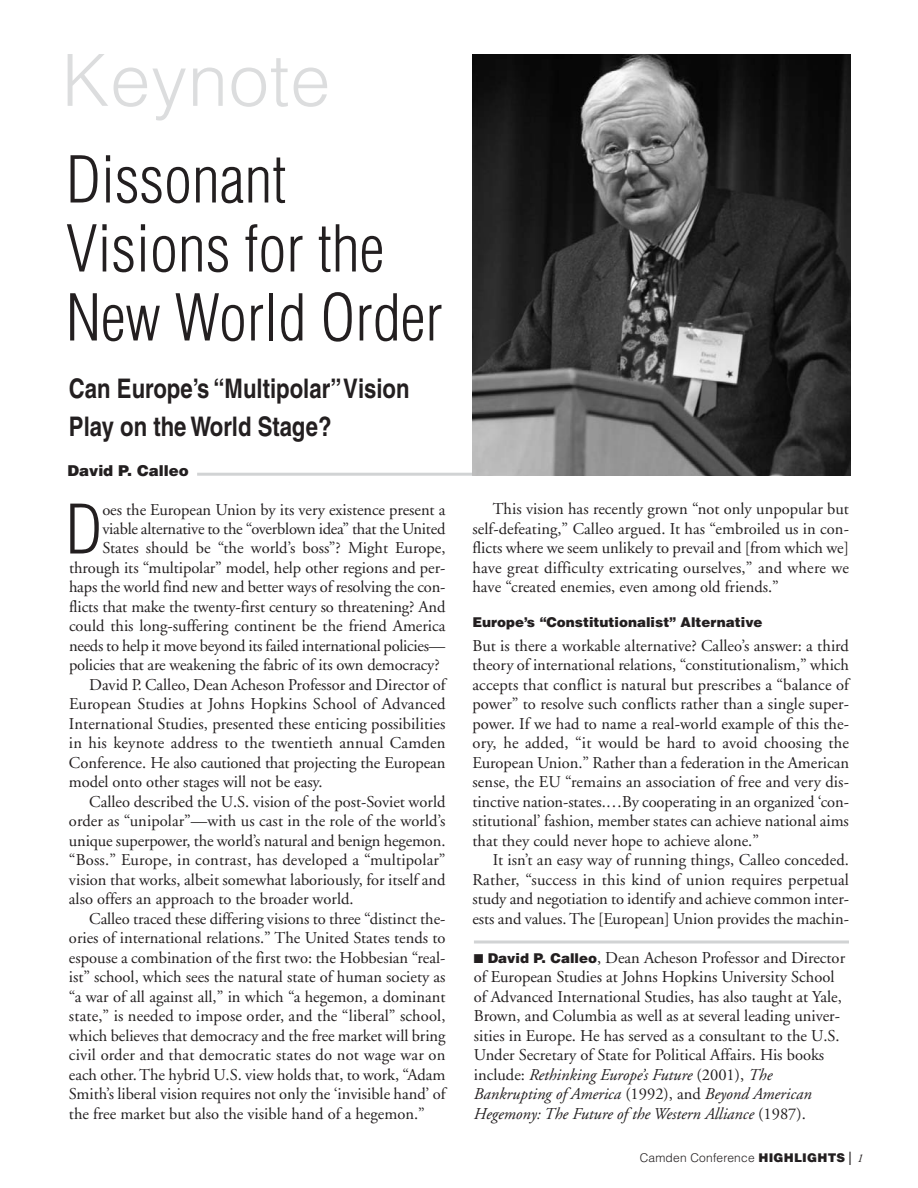
<style>
.page{position:relative;width:918px;height:1188px;background:#fff}
.page>*{position:absolute;margin:0;border:0;box-sizing:border-box;transform-origin:0 0}
.t1{font:300 72px "Helvetica";letter-spacing:.01em;color:#dcddde}
.t2{font:300 condensed 66.45px "Helvetica";color:#231f20}
.t3{font:300 condensed 63px/69px "Helvetica";color:#231f20}
.t4{font:700 condensed 27px/39px "Helvetica";color:#231f20}
.t5{font:16.5px/19.5px "Adobe Garamond";color:#231f20;text-align:justify}
.t6{font:900 15px "Helvetica";color:#231f20}
.t7{font:900 13.5px "Helvetica";color:#231f20}
.t8{font:300 12px "Helvetica";letter-spacing:.015em;color:#231f20}
.s1{font-family:"Helvetica";font-weight:900;font-size:13.5px}
.s2{font-style:italic}
.s3{font-weight:900}
.s4{font-size:18px}
.s5{font-family:"Adobe Garamond";font-weight:400;font-style:italic}
</style>
<div class="page">
<hr style="left:197px;top:473px;width:653px;height:3px;background:#d1d3d4">
<hr style="left:474px;top:940px;width:375px;height:4px;background:#dcddde">
<img style="left:472px;top:54px;width:378px;height:422px">
<h1 class="t1" style="left:62px;top:54px;width:270px">Keynote</h1>
<h3 class="t3" style="left:66px;top:150px;width:378px">Dissonant<br>Visions for the<br>New World Order</h3>
<h3 class="t4" style="left:69px;top:371px;width:342px">Can Europe’s “Multipolar”Vision<br>Play on the World Stage?</h3>
<p class="t6" style="left:68px;top:465px;width:123px">David P. Calleo</p>
<h2 class="t2" style="left:65px;top:504px;width:38px">D</h2>
<p class="t5" style="left:102px;top:501px;width:345px">oes the European Union by its very existence present a</p>
<p class="t5" style="left:102px;top:521px;width:345px">viable alternative to the “overblown idea” that the United</p>
<p class="t5" style="left:102px;top:540px;width:345px">States should be “the world’s boss”? Might Europe,</p>
<p class="t5" style="left:69px;top:560px;width:378px">through its “multipolar” model, help other regions and per-</p>
<p class="t5" style="left:69px;top:579px;width:378px">haps the world find new and better ways of resolving the con-</p>
<p class="t5" style="left:69px;top:599px;width:378px">flicts that make the twenty-first century so threatening? And</p>
<p class="t5" style="left:69px;top:618px;width:378px">could this long-suffering continent be the friend America</p>
<p class="t5" style="left:69px;top:638px;width:378px">needs to help it move beyond its failed international policies—</p>
<p class="t5" style="left:69px;top:657px;width:372px">policies that are weakening the fabric of its own democracy?</p>
<p class="t5" style="left:89px;top:677px;width:358px">David P. Calleo, Dean Acheson Professor and Director of</p>
<p class="t5" style="left:69px;top:696px;width:378px">European Studies at Johns Hopkins School of Advanced</p>
<p class="t5" style="left:69px;top:716px;width:378px">International Studies, presented these enticing possibilities</p>
<p class="t5" style="left:69px;top:735px;width:378px">in his keynote address to the twentieth annual Camden</p>
<p class="t5" style="left:69px;top:755px;width:378px">Conference. He also cautioned that projecting the European</p>
<p class="t5" style="left:69px;top:774px;width:255px">model onto other stages will not be easy.</p>
<p class="t5" style="left:89px;top:794px;width:358px">Calleo described the U.S. vision of the post-Soviet world</p>
<p class="t5" style="left:69px;top:813px;width:378px">order as “unipolar”—with us cast in the role of the world’s</p>
<p class="t5" style="left:69px;top:833px;width:378px">unique superpower, the world’s natural and benign hegemon.</p>
<p class="t5" style="left:69px;top:852px;width:378px">“Boss.” Europe, in contrast, has developed a “multipolar”</p>
<p class="t5" style="left:69px;top:872px;width:378px">vision that works, albeit somewhat laboriously, for itself and</p>
<p class="t5" style="left:69px;top:891px;width:286px">also offers an approach to the broader world.</p>
<p class="t5" style="left:89px;top:911px;width:358px">Calleo traced these differing visions to three “distinct the-</p>
<p class="t5" style="left:69px;top:930px;width:378px">ories of international relations.” The United States tends to</p>
<p class="t5" style="left:69px;top:950px;width:378px">espouse a combination of the first two: the Hobbesian “real-</p>
<p class="t5" style="left:69px;top:969px;width:378px">ist” school, which sees the natural state of human society as</p>
<p class="t5" style="left:69px;top:989px;width:378px">“a war of all against all,” in which “a hegemon, a dominant</p>
<p class="t5" style="left:69px;top:1008px;width:378px">state,” is needed to impose order, and the “liberal” school,</p>
<p class="t5" style="left:69px;top:1028px;width:378px">which believes that democracy and the free market will bring</p>
<p class="t5" style="left:69px;top:1047px;width:378px">civil order and that democratic states do not wage war on</p>
<p class="t5" style="left:69px;top:1067px;width:378px">each other. The hybrid U.S. view holds that, to work, “Adam</p>
<p class="t5" style="left:69px;top:1086px;width:378px">Smith’s liberal vision requires not only the ‘invisible hand’ of</p>
<p class="t5" style="left:69px;top:1106px;width:357px">the free market but also the visible hand of a hegemon.”</p>
<p class="t5" style="left:472px;top:501px;width:378px;text-indent:20px">This vision has recently grown “not only unpopular but self-defeating,” Calleo argued. It has “embroiled us in con&shy;flicts where we seem unlikely to prevail and [from which we] have great difficulty extricating ourselves,” and where we have “created enemies, even among old friends.”</p>
<p class="t7" style="left:472px;top:617px;width:292px">Europe’s “Constitutionalist” Alternative</p>
<p class="t5" style="left:472px;top:638px;width:378px">But is there a workable alternative? Calleo’s answer: a third theory of international relations, “constitutionalism,” which accepts that conflict is natural but prescribes a “balance of power” to resolve such conflicts rather than a single super&shy;power. If we had to name a real-world example of this the&shy;ory, he added, “it would be hard to avoid choosing the European Union.” Rather than a federation in the American sense, the EU “remains an association of free and very dis&shy;tinctive nation-states.…By cooperating in an organized ‘con&shy;stitutional’ fashion, member states can achieve national aims that they could never hope to achieve alone.”</p>
<p class="t5" style="left:472px;top:852px;width:378px;text-indent:20px">It isn’t an easy way of running things, Calleo conceded.<br>Rather, “success in this kind of union requires perpetual study and negotiation to identify and achieve common inter&shy;ests and values. The [European] Union provides the machin-</p>
<p class="t5" style="left:474px;top:950px;width:373px;text-align:left">■ <span class="s1">David P. Calleo</span>, Dean Acheson Professor and Director of European Studies at Johns Hopkins University School of Advanced International Studies, has also taught at Yale, Brown, and Columbia as well as at several leading univer&shy;sities in Europe. He has served as a consultant to the U.S.<br>Under Secretary of State for Political Affairs. His books include: <span class="s2">Rethinking Europe’s Future</span> (2001), <span class="s2">The Bankrupting of America</span> (1992), and <span class="s2">Beyond American Hegemony: The Future of the Western Alliance</span> (1987).</p>
<p class="t8" style="left:640px;top:1153px;width:225px">Camden Conference <span class="s3">HIGHLIGHTS</span> <span class="s4">|</span> <span class="s5">1</span></p>
</div>
